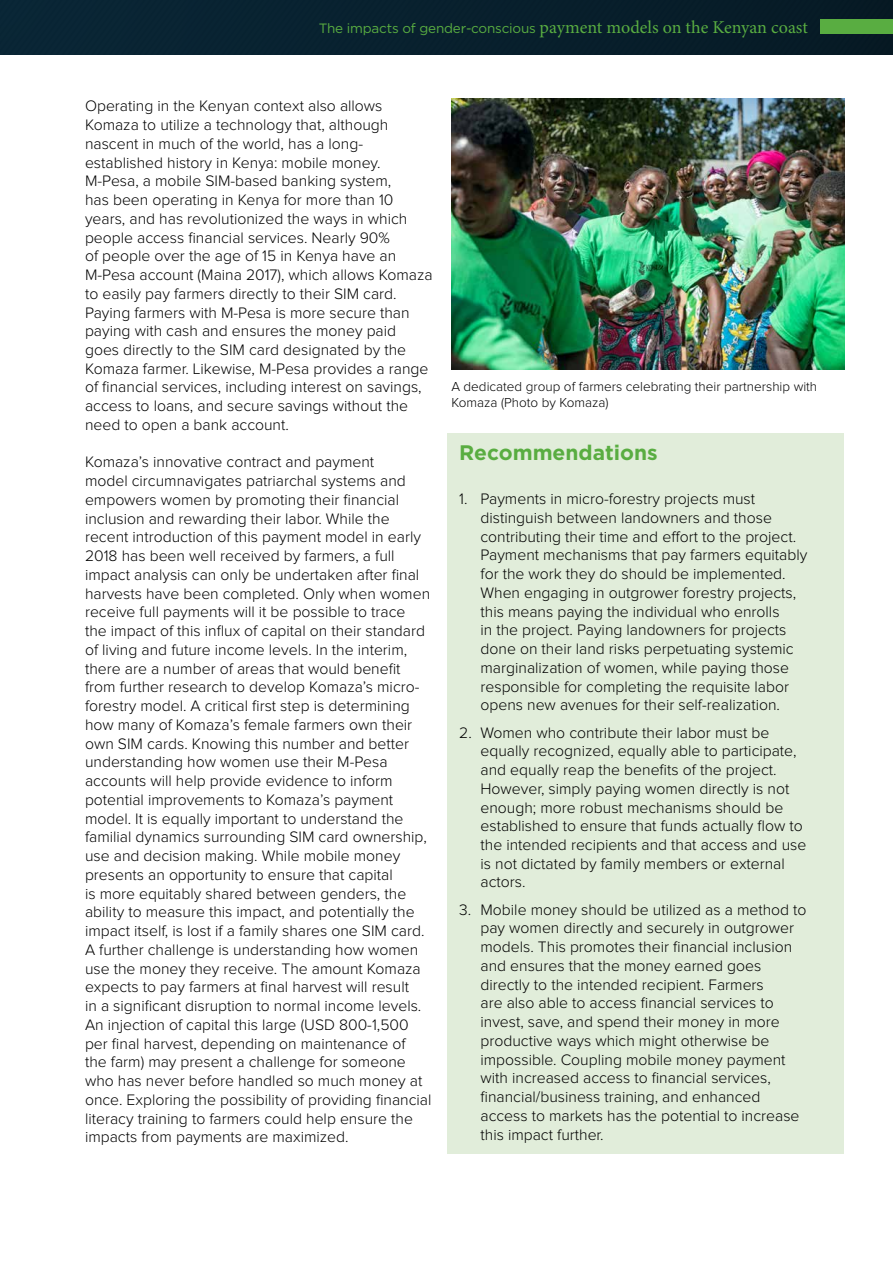
<style>
.page{position:relative;width:893px;height:1263px;background:#fff}
.page>*{position:absolute;margin:0;border:0;box-sizing:border-box;transform-origin:0 0}
.t1{font:700 21px "Gotham";color:#59ad41}
.t2{font:18px "Minion Pro";letter-spacing:-.005em;color:#59ad41}
.t3{font:300 15.75px/18.8px "Proxima Nova";color:#000}
.t4{font:300 13.5px/16.2px "Proxima Nova";color:#000}
.s1{font-family:"Gotham";font-size:13.5px}
</style>
<div class="page">
<div style="left:447px;top:433px;width:397px;height:721px;background:#e1edda"></div>
<div style="left:0;top:0;width:893px;height:54px;background:#08202e"></div>
<div style="left:821px;top:20px;width:72px;height:14px;background:#59ad41"></div>
<img style="left:452px;top:99px;width:393px;height:270px">
<p class="t2" style="left:319px;top:15px;width:491px"><span class="s1">The impacts of gender-conscious</span> payment models on the Kenyan coast</p>
<p class="t3" style="left:85px;top:97px;width:349px">Operating in the Kenyan context also allows Komaza to utilize a technology that, although nascent in much of the world, has a long&shy;established history in Kenya: mobile money.<br>M-Pesa, a mobile SIM-based banking system,<br>has been operating in Kenya for more than 10 years, and has revolutionized the ways in which people access financial services. Nearly 90%<br>of people over the age of 15 in Kenya have an M-Pesa account (Maina 2017), which allows Komaza to easily pay farmers directly to their SIM card.<br>Paying farmers with M-Pesa is more secure than paying with cash and ensures the money paid goes directly to the SIM card designated by the Komaza farmer. Likewise, M-Pesa provides a range of financial services, including interest on savings, access to loans, and secure savings without the need to open a bank account.</p>
<p class="t3" style="left:85px;top:453px;width:348px">Komaza’s innovative contract and payment<br>model circumnavigates patriarchal systems and empowers women by promoting their financial inclusion and rewarding their labor. While the recent introduction of this payment model in early 2018 has been well received by farmers, a full impact analysis can only be undertaken after final harvests have been completed. Only when women receive full payments will it be possible to trace<br>the impact of this influx of capital on their standard of living and future income levels. In the interim, there are a number of areas that would benefit from further research to develop Komaza’s micro&shy;forestry model. A critical first step is determining how many of Komaza’s female farmers own their own SIM cards. Knowing this number and better understanding how women use their M-Pesa accounts will help provide evidence to inform potential improvements to Komaza’s payment model. It is equally important to understand the familial dynamics surrounding SIM card ownership, use and decision making. While mobile money presents an opportunity to ensure that capital<br>is more equitably shared between genders, the ability to measure this impact, and potentially the impact itself, is lost if a family shares one SIM card.<br>A further challenge is understanding how women use the money they receive. The amount Komaza expects to pay farmers at final harvest will result<br>in a significant disruption to normal income levels.<br>An injection of capital this large (USD 800-1,500 per final harvest, depending on maintenance of<br>the farm) may present a challenge for someone who has never before handled so much money at once. Exploring the possibility of providing financial literacy training to farmers could help ensure the impacts from payments are maximized.</p>
<p class="t4" style="left:451px;top:379px;width:367px">A dedicated group of farmers celebrating their partnership with<br>Komaza (Photo by Komaza)</p>
<h1 class="t1" style="left:459px;top:439px;width:200px">Recommendations</h1>
<p class="t3" style="left:480px;top:490px;width:328px;text-indent:-21px">1. Payments in micro-forestry projects must distinguish between landowners and those contributing their time and effort to the project.<br>Payment mechanisms that pay farmers equitably for the work they do should be implemented.<br>When engaging in outgrower forestry projects, this means paying the individual who enrolls<br>in the project. Paying landowners for projects done on their land risks perpetuating systemic marginalization of women, while paying those responsible for completing the requisite labor opens new avenues for their self-realization.</p>
<p class="t3" style="left:480px;top:723px;width:327px;text-indent:-21px">2. Women who contribute their labor must be equally recognized, equally able to participate, and equally reap the benefits of the project.<br>However, simply paying women directly is not enough; more robust mechanisms should be established to ensure that funds actually flow to the intended recipients and that access and use is not dictated by family members or external actors.</p>
<p class="t3" style="left:480px;top:901px;width:328px;text-indent:-21px">3. Mobile money should be utilized as a method to pay women directly and securely in outgrower models. This promotes their financial inclusion and ensures that the money earned goes directly to the intended recipient. Farmers<br>are also able to access financial services to invest, save, and spend their money in more productive ways which might otherwise be impossible. Coupling mobile money payment with increased access to financial services, financial/business training, and enhanced access to markets has the potential to increase this impact further.</p>
</div>
